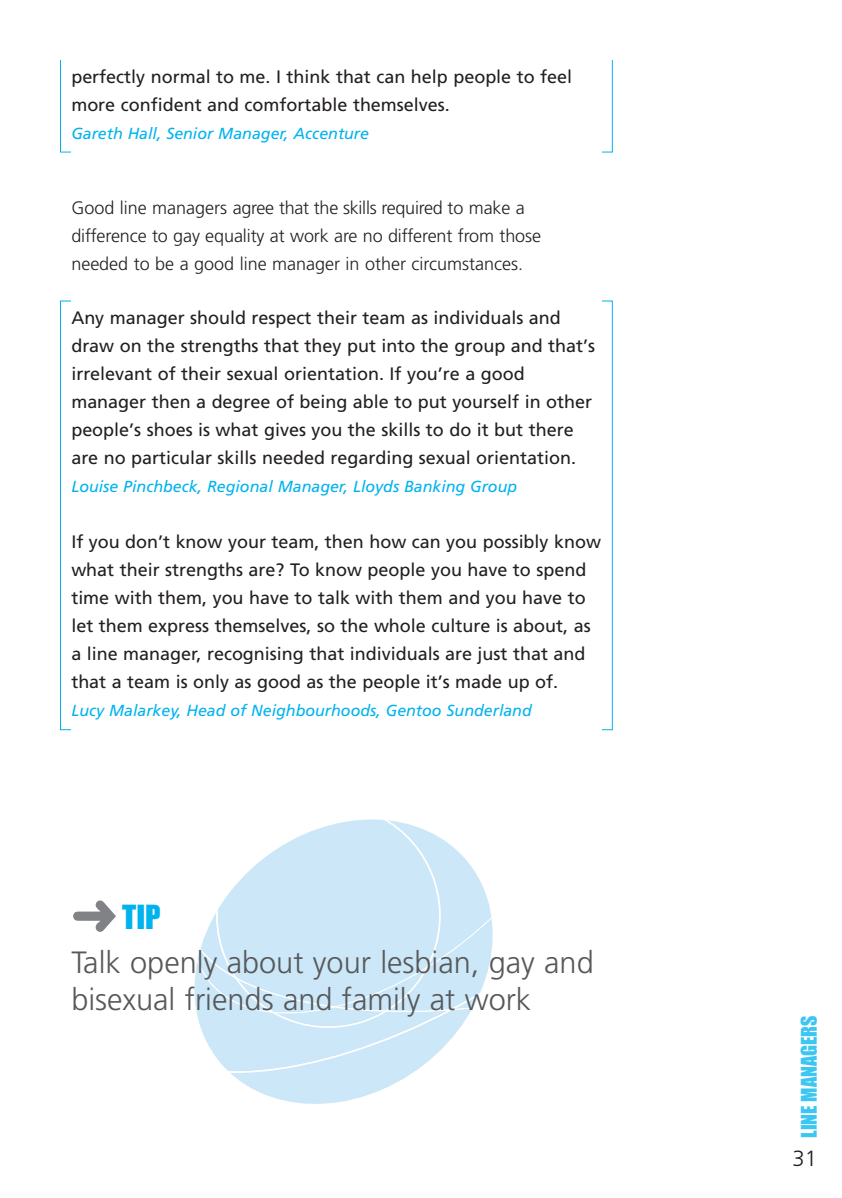
<style>
.page{position:relative;width:842px;height:1198px;background:#fff}
.page>*{position:absolute;margin:0;border:0;box-sizing:border-box;transform-origin:0 0}
.t1{font:300 30.8px/37px "Frutiger";color:#57585a}
.t2{font:30.8px "Impact";color:#00b3ee}
.t3{font:300 22px "Frutiger";color:#231f20}
.t4{font:20px "Impact";color:#3ec6f3}
.t5{font:18px/28px "Frutiger";color:#231f20}
.t6{font:300 18px/28px "Frutiger";letter-spacing:-.005em;color:#231f20}
.t7{font:italic 16px "Frutiger";color:#00b3ee}
.s1{color:#808285}
</style>
<div class="page">
<svg style="left:60px;top:60px;width:553px;height:670px"></svg>
<div style="left:71px;top:41px;width:530px;height:1096px;background:#fff"></div>
<svg style="left:194px;top:819px;width:211px;height:285px"></svg>
<svg style="left:405px;top:823px;width:88px;height:255px"></svg>
<p class="t5" style="left:71px;top:64px;width:502px">perfectly normal to me. I think that can help people to feel more confident and comfortable themselves.</p>
<p class="t7" style="left:71px;top:126px;width:299px">Gareth Hall, Senior Manager, Accenture</p>
<p class="t6" style="left:71px;top:195px;width:471px">Good line managers agree that the skills required to make a difference to gay equality at work are no different from those needed to be a good line manager in other circumstances.</p>
<p class="t5" style="left:71px;top:305px;width:525px">Any manager should respect their team as individuals and draw on the strengths that they put into the group and that’s irrelevant of their sexual orientation. If you’re a good manager then a degree of being able to put yourself in other people’s shoes is what gives you the skills to do it but there are no particular skills needed regarding sexual orientation.</p>
<p class="t7" style="left:71px;top:480px;width:447px">Louise Pinchbeck, Regional Manager, Lloyds Banking Group</p>
<p class="t5" style="left:71px;top:529px;width:531px">If you don’t know your team, then how can you possibly know what their strengths are? To know people you have to spend time with them, you have to talk with them and you have to let them express themselves, so the whole culture is about, as a line manager, recognising that individuals are just that and that a team is only as good as the people it’s made up of.</p>
<p class="t7" style="left:71px;top:704px;width:462px">Lucy Malarkey, Head of Neighbourhoods, Gentoo Sunderland</p>
<h1 class="t2" style="left:71px;top:906px;width:91px"><span class="s1">➜</span>TIP</h1>
<h1 class="t1" style="left:71px;top:945px;width:524px">Talk openly about your lesbian, gay and bisexual friends and family at work</h1>
<p class="t4" style="left:802px;top:1137px;width:124px;rotate:-90deg">LINE MANAGERS</p>
<p class="t3" style="left:792px;top:1149px;width:26px">31</p>
</div>
